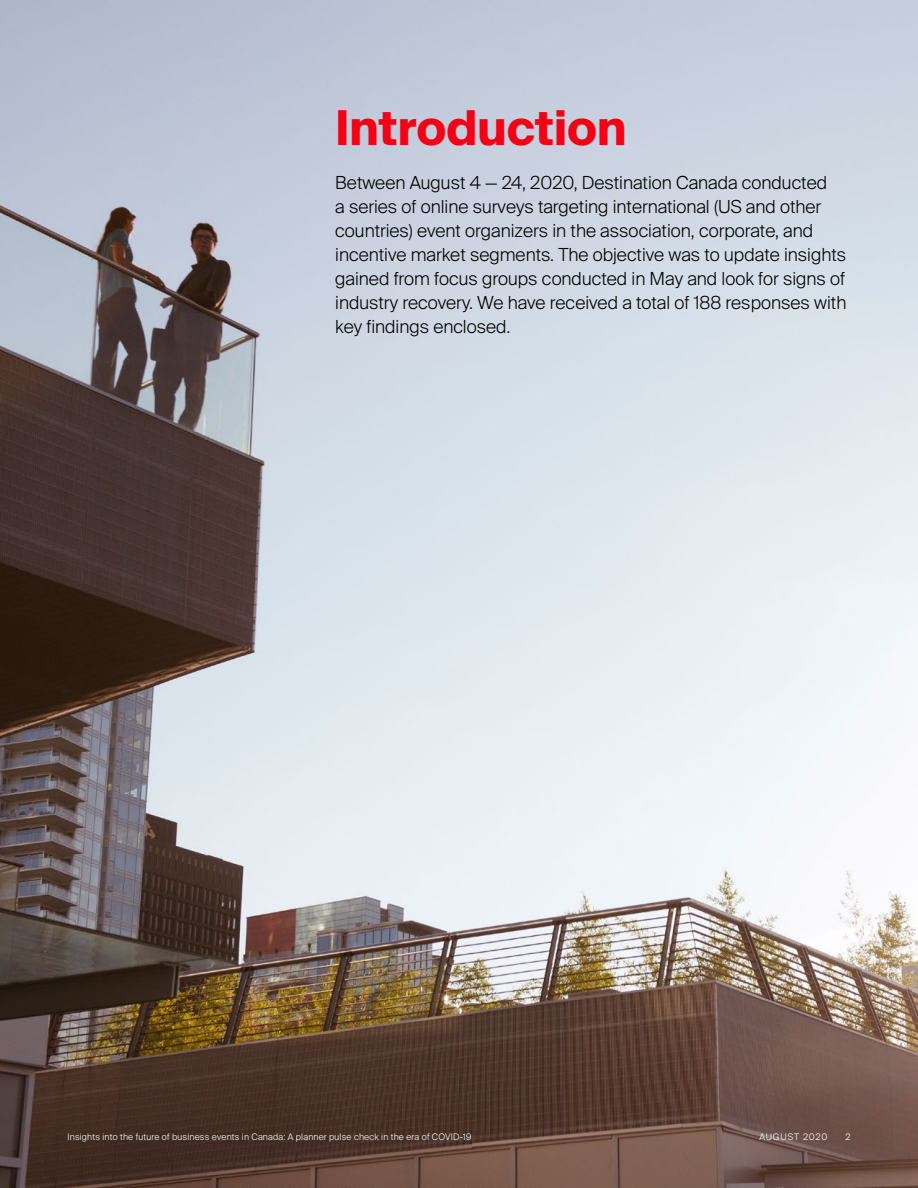
<style>
.page{position:relative;width:918px;height:1188px;background:#fff}
.page>*{position:absolute;margin:0;border:0;box-sizing:border-box;transform-origin:0 0}
.section_headers{font:700 48px "Suisse Intl";letter-spacing:-.005em;color:#f50014}
.feature_text_smaller{font:300 18px/24px "Suisse Intl";color:#000}
.t1{font:300 9px "Suisse Intl";letter-spacing:.02em;color:#fff}
.t2{font:300 9px "Suisse Intl";letter-spacing:.085em;color:#fff}
</style>
<div class="page">
<img style="left:0;top:0;width:918px;height:1188px">
<p class="section_headers" style="left:335px;top:101px;width:293px">Introduction</p>
<p class="feature_text_smaller" style="left:335px;top:171px;width:513px">Between August 4 — 24, 2020, Destination Canada conducted<br>a series of online surveys targeting international (US and other countries) event organizers in the association, corporate, and incentive market segments. The objective was to update insights gained from focus groups conducted in May and look for signs of industry recovery. We have received a total of 188 responses with key findings enclosed.</p>
<p class="t1" style="left:68px;top:1132px;width:405px">Insights into the future of business events in Canada: A planner pulse check in the era of COVID-19</p>
<p class="t2" style="left:759px;top:1132px;width:70px">AUGUST 2020</p>
<p class="t1" style="left:845px;top:1132px;width:7px">2</p>
</div>
